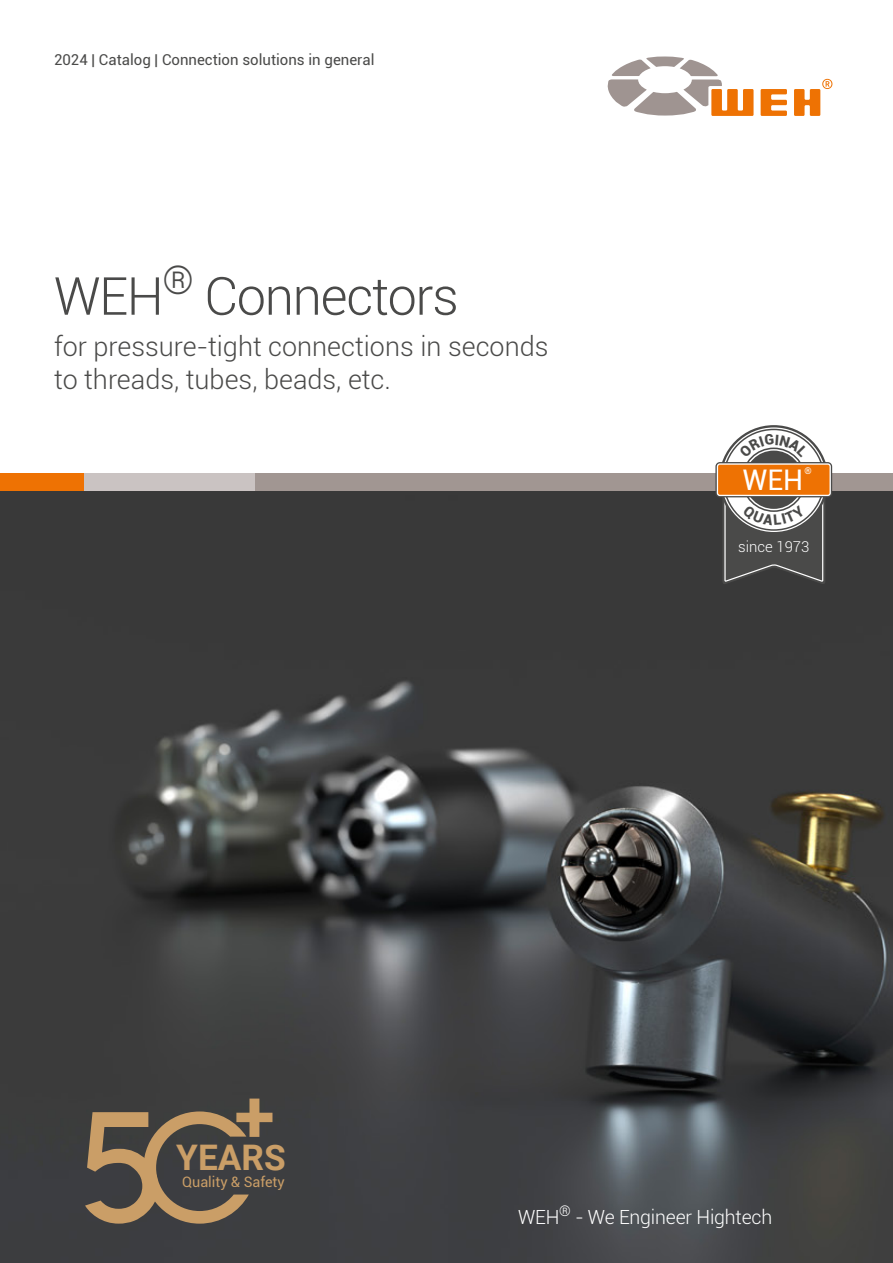
<style>
.page{position:relative;width:893px;height:1263px;background:#fff}
.page>*{position:absolute;margin:0;border:0;box-sizing:border-box;transform-origin:0 0}
.t1{font:300 52.5px "Roboto";letter-spacing:-.025em;color:#4a4a49}
.t2{font:700 35.25px "Roboto";color:#ca9e67}
.t3{font:28.5px "Roboto";color:#fff}
.t4{font:300 27px/32.4px "Roboto";color:#4a4a49}
.t5{font:300 19.5px "Roboto";letter-spacing:-.01em;color:#fff}
.t6{font:15px "Roboto";color:#4a4a49}
.t7{font:300 14.85px "Roboto";color:#fff}
.t8{font:14.4px "Roboto";color:#ca9e67}
.t9{font:9.3px "Roboto";color:#fff}
</style>
<div class="page">
<img style="left:0;top:490px;width:893px;height:773px">
<div style="left:255px;top:473px;width:638px;height:17px;background:#a19692"></div>
<div style="left:84px;top:473px;width:171px;height:17px;background:#cac3c2"></div>
<div style="left:0;top:473px;width:84px;height:17px;background:#ee7203"></div>
<svg style="left:607px;top:56px;width:146px;height:60px"></svg>
<svg style="left:761px;top:89px;width:26px;height:27px"></svg>
<svg style="left:794px;top:79px;width:38px;height:37px"></svg>
<div style="left:745px;top:451px;width:58px;height:58px;background:#4a4a49;border-radius:50%"></div>
<svg style="left:715px;top:462px;width:117px;height:35px"></svg>
<svg style="left:717px;top:463px;width:114px;height:33px"></svg>
<div style="left:718px;top:465px;width:111px;height:30px;background:#ee7203;border-radius:2px"></div>
<svg style="left:85px;top:1098px;width:187px;height:126px;background:#665a4b"></svg>
<svg style="left:739px;top:434px;width:70px;height:24px"></svg>
<svg style="left:722px;top:494px;width:103px;height:91px"></svg>
<p class="t6" style="left:54px;top:49px;width:322px">2024 | Catalog | Connection solutions in general</p>
<h1 class="t1" style="left:54px;top:260px;width:406px">WEH<sup>®</sup> Connectors</h1>
<p class="t4" style="left:54px;top:329px;width:496px">for pressure-tight connections in seconds to threads, tubes, beads, etc.</p>
<p class="t3" style="left:743px;top:460px;width:62px">WEH</p>
<p class="t9" style="left:804px;top:464px;width:9px">®</p>
<p class="t7" style="left:738px;top:537px;width:73px">since 1973</p>
<h2 class="t2" style="left:176px;top:1133px;width:111px">YEARS</h2>
<p class="t8" style="left:182px;top:1172px;width:104px">Quality &amp; Safety</p>
<p class="t5" style="left:518px;top:1203px;width:256px">WEH<sup>®</sup> - We Engineer Hightech</p>
</div>
